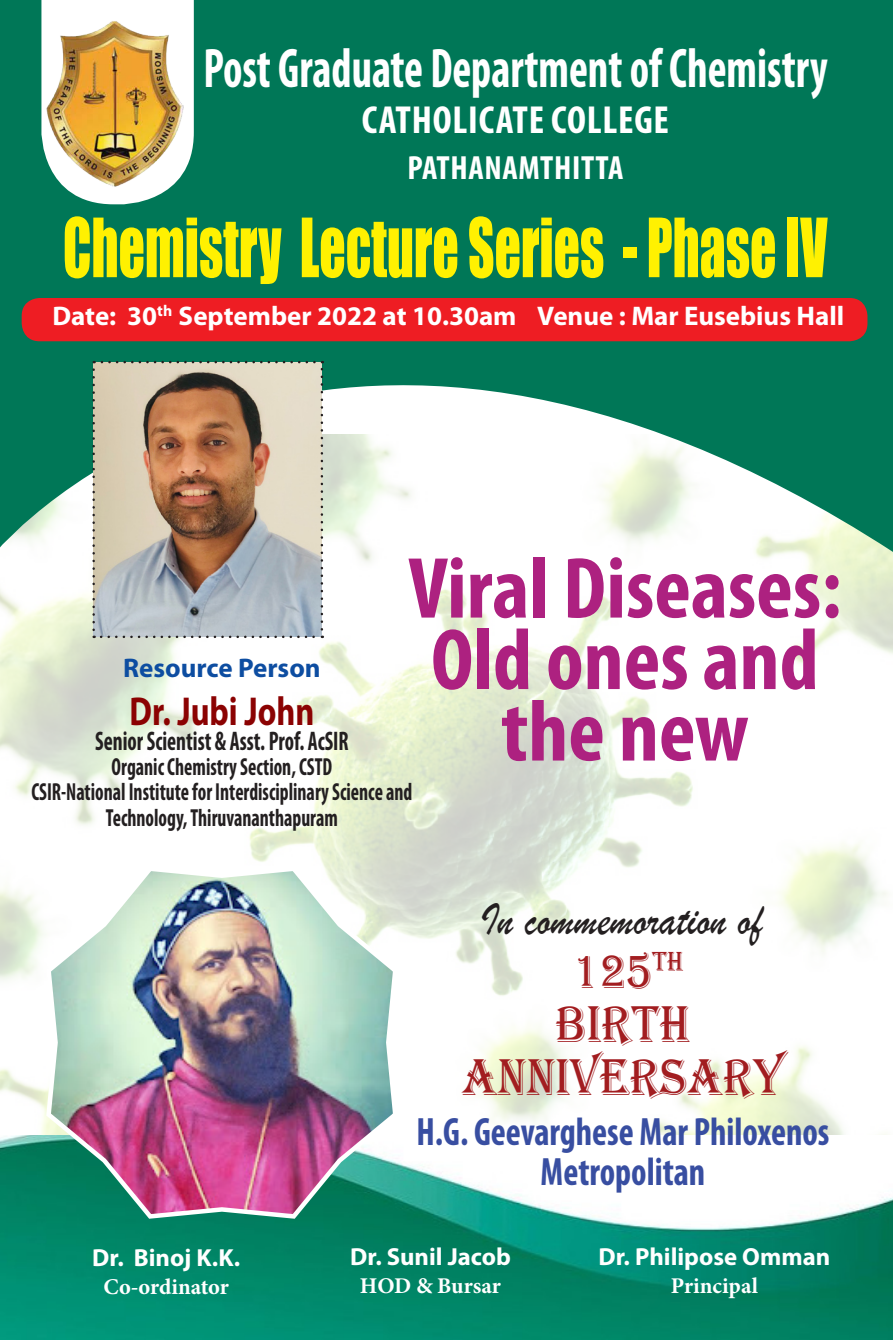
<style>
.page{position:relative;width:893px;height:1340px;background:#fff}
.page>*{position:absolute;margin:0;border:0;box-sizing:border-box;transform-origin:0 0}
.t1{font:700 condensed 87.52px "Myriad Pro";color:#ad2180}
.t2{font:75.38px "Impact";color:#fff101;scale:.69 1}
.t3{font:700 condensed 56.02px "Myriad Pro";color:#fff;scale:.8 1}
.t4{font:53.1px "Algerian";color:#a21d20;scale:.9 1}
.t5{font:48.6px "Algerian";color:#a21d20;scale:.9 1}
.t6{font:47.25px "Brush Script";color:#231f20;scale:.9 1}
.t7{font:700 40.5px "Myriad Pro";color:#8b0202;scale:.8 1}
.t8{font:700 condensed 39.6px "Myriad Pro";color:#384ea1;scale:.9 1}
.t9{font:700 condensed 39.15px "Myriad Pro";letter-spacing:.02em;color:#fff}
.t10{font:700 condensed 33.75px "Myriad Pro";letter-spacing:.02em;color:#fff}
.t11{font:700 27px "Myriad Pro";color:#fff}
.t12{font:700 condensed 27px "Myriad Pro";color:#231f20;scale:.8 1}
.t13{font:700 27px "Myriad Pro";color:#0d4da1}
.t14{font:700 condensed 24.75px/25.2px "Myriad Pro";color:#231f20;text-align:center;scale:.8 1}
.t15{font:700 24.75px "Myriad Pro";color:#fff}
.t16{font:700 22.5px "Minion Pro";color:#fff}
</style>
<div class="page">
<img style="left:0;top:552px;width:893px;height:583px">
<img style="left:0;top:1135px;width:893px;height:204px">
<svg style="left:0;top:0;width:893px;height:552px;fill:#007757"></svg>
<svg style="left:41px;top:0;width:153px;height:204px"></svg>
<img style="left:44px;top:21px;width:142px;height:167px">
<img style="left:94px;top:362px;width:228px;height:275px">
<svg style="left:92px;top:369px;width:3px;height:269px"></svg>
<svg style="left:101px;top:635px;width:222px;height:3px"></svg>
<svg style="left:321px;top:361px;width:2px;height:268px"></svg>
<svg style="left:94px;top:361px;width:221px;height:2px"></svg>
<img style="left:44px;top:862px;width:356px;height:359px">
<div style="left:22px;top:298px;width:845px;height:43px;background:#ee1d23;border-radius:18px"></div>
<p class="t3" style="left:203px;top:33px;width:782px">Post Graduate Department of Chemistry</p>
<p class="t9" style="left:362px;top:96px;width:309px">CATHOLICATE COLLEGE</p>
<p class="t10" style="left:407px;top:147px;width:218px">PATHANAMTHITTA</p>
<p class="t2" style="left:63px;top:189px;width:1109px">Chemistry Lecture Series - Phase IV</p>
<p class="t11" style="left:52px;top:299px;width:793px">Date: 30<sup>th</sup> September 2022 at 10.30am Venue : Mar Eusebius Hall</p>
<p class="t1" style="left:408px;top:533px;width:435px">Viral Diseases:</p>
<p class="t1" style="left:431px;top:605px;width:389px">Old ones and</p>
<p class="t1" style="left:501px;top:676px;width:249px">the new</p>
<p class="t13" style="left:123px;top:650px;width:199px">Resource Person</p>
<p class="t7" style="left:129px;top:684px;width:233px">Dr. Jubi John</p>
<p class="t12" style="left:95px;top:724px;width:318px">Senior Scientist &amp; Asst. Prof. AcSIR</p>
<p class="t14" style="left:112px;top:753px;width:277px">Organic Chemistry Section, CSTD</p>
<p class="t14" style="left:31px;top:779px;width:478px">CSIR-National Institute for Interdisciplinary Science and<br>Technology, Thiruvananthapuram</p>
<p class="t15" style="left:92px;top:1241px;width:149px">Dr. Binoj K.K.</p>
<p class="t16" style="left:103px;top:1271px;width:127px">Co-ordinator</p>
<p class="t6" style="left:481px;top:890px;width:315px">In commemoration of</p>
<p class="t5" style="left:573px;top:944px;width:124px">125<sup>TH</sup></p>
<p class="t4" style="left:556px;top:994px;width:150px">BIRTH</p>
<p class="t4" style="left:462px;top:1048px;width:360px">ANNIVERSARY</p>
<p class="t8" style="left:416px;top:1106px;width:460px">H.G. Geevarghese Mar Philoxenos</p>
<p class="t8" style="left:540px;top:1147px;width:185px">Metropolitan</p>
<p class="t15" style="left:350px;top:1240px;width:162px">Dr. Sunil Jacob</p>
<p class="t16" style="left:360px;top:1269px;width:143px">HOD &amp; Bursar</p>
<p class="t15" style="left:598px;top:1240px;width:233px">Dr. Philipose Omman</p>
<p class="t16" style="left:671px;top:1269px;width:89px">Principal</p>
</div>
